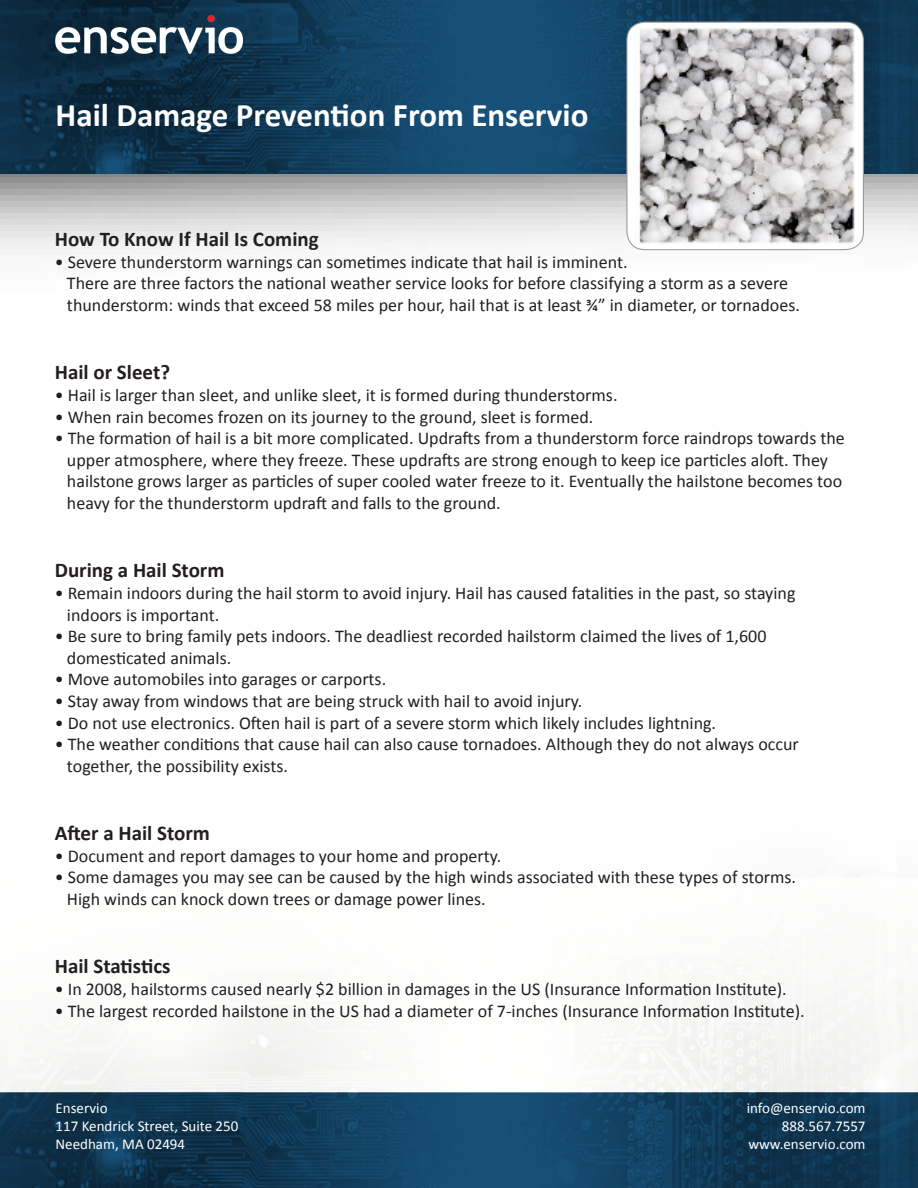
<style>
.page{position:relative;width:918px;height:1188px;background:#fff}
.page>*{position:absolute;margin:0;border:0;box-sizing:border-box;transform-origin:0 0}
.t1{font:700 33px "Calibri";color:#fff}
.t2{font:700 21px "Calibri";color:#231f20}
.t3{font:18px/21.6px "Calibri";color:#231f20;text-align:center}
.t4{font:15px "Calibri";color:#fff}
</style>
<div class="page">
<img style="left:0;top:1092px;width:918px;height:96px">
<img style="left:0;top:173px;width:918px;height:82px">
<img style="left:0;top:0;width:918px;height:173px">
<img style="left:56px;top:15px;width:187px;height:39px">
<div style="left:627px;top:22px;width:236px;height:228px;background:#fff;border-radius:18px"></div>
<img style="left:634px;top:24px;width:222px;height:224px">
<div style="left:626px;top:22px;width:238px;height:228px;border:1px solid #9b9b9b;border-radius:18px"></div>
<p class="t1" style="left:56px;top:94px;width:534px">Hail Damage Prevention From Enservio</p>
<p class="t2" style="left:55px;top:226px;width:265px">How To Know If Hail Is Coming</p>
<p class="t3" style="left:55px;top:251px;width:574px">• Severe thunderstorm warnings can sometimes indicate that hail is imminent.</p>
<p class="t3" style="left:67px;top:273px;width:723px">There are three factors the national weather service looks for before classifying a storm as a severe</p>
<p class="t3" style="left:67px;top:294px;width:735px">thunderstorm: winds that exceed 58 miles per hour, hail that is at least ¾” in diameter, or tornadoes.</p>
<p class="t2" style="left:55px;top:359px;width:117px">Hail or Sleet?</p>
<p class="t3" style="left:55px;top:384px;width:564px">• Hail is larger than sleet, and unlike sleet, it is formed during thunderstorms.</p>
<p class="t3" style="left:55px;top:406px;width:540px">• When rain becomes frozen on its journey to the ground, sleet is formed.</p>
<p class="t3" style="left:55px;top:427px;width:792px">• The formation of hail is a bit more complicated. Updrafts from a thunderstorm force raindrops towards the upper atmosphere, where they freeze. These updrafts are strong enough to keep ice particles aloft. They</p>
<p class="t3" style="left:67px;top:471px;width:777px;text-align:left">hailstone grows larger as particles of super cooled water freeze to it. Eventually the hailstone becomes too heavy for the thunderstorm updraft and falls to the ground.</p>
<p class="t2" style="left:55px;top:557px;width:171px">During a Hail Storm</p>
<p class="t3" style="left:55px;top:582px;width:742px">• Remain indoors during the hail storm to avoid injury. Hail has caused fatalities in the past, so staying</p>
<p class="t3" style="left:67px;top:604px;width:154px">indoors is important.</p>
<p class="t3" style="left:55px;top:625px;width:713px">• Be sure to bring family pets indoors. The deadliest recorded hailstorm claimed the lives of 1,600</p>
<p class="t3" style="left:67px;top:647px;width:166px">domesticated animals.</p>
<p class="t3" style="left:55px;top:669px;width:333px">• Move automobiles into garages or carports.</p>
<p class="t3" style="left:55px;top:690px;width:529px">• Stay away from windows that are being struck with hail to avoid injury.</p>
<p class="t3" style="left:55px;top:712px;width:663px">• Do not use electronics. Often hail is part of a severe storm which likely includes lightning.</p>
<p class="t3" style="left:55px;top:733px;width:745px">• The weather conditions that cause hail can also cause tornadoes. Although they do not always occur</p>
<p class="t3" style="left:67px;top:755px;width:223px">together, the possibility exists.</p>
<p class="t2" style="left:55px;top:820px;width:157px">After a Hail Storm</p>
<p class="t3" style="left:55px;top:845px;width:448px">• Document and report damages to your home and property.</p>
<p class="t3" style="left:55px;top:867px;width:743px">• Some damages you may see can be caused by the high winds associated with these types of storms.</p>
<p class="t3" style="left:67px;top:888px;width:420px">High winds can knock down trees or damage power lines.</p>
<p class="t2" style="left:55px;top:953px;width:117px">Hail Statistics</p>
<p class="t3" style="left:55px;top:978px;width:734px">• In 2008, hailstorms caused nearly $2 billion in damages in the US (Insurance Information Institute).</p>
<p class="t3" style="left:55px;top:1000px;width:751px">• The largest recorded hailstone in the US had a diameter of 7-inches (Insurance Information Institute).</p>
<p class="t4" style="left:56px;top:1098px;width:54px">Enservio</p>
<p class="t4" style="left:56px;top:1116px;width:184px">117 Kendrick Street, Suite 250</p>
<p class="t4" style="left:56px;top:1134px;width:131px">Needham, MA 02494</p>
<p class="t4" style="left:747px;top:1098px;width:120px">info@enservio.com</p>
<p class="t4" style="left:782px;top:1116px;width:85px">888.567.7557</p>
<p class="t4" style="left:748px;top:1134px;width:119px">www.enservio.com</p>
</div>
